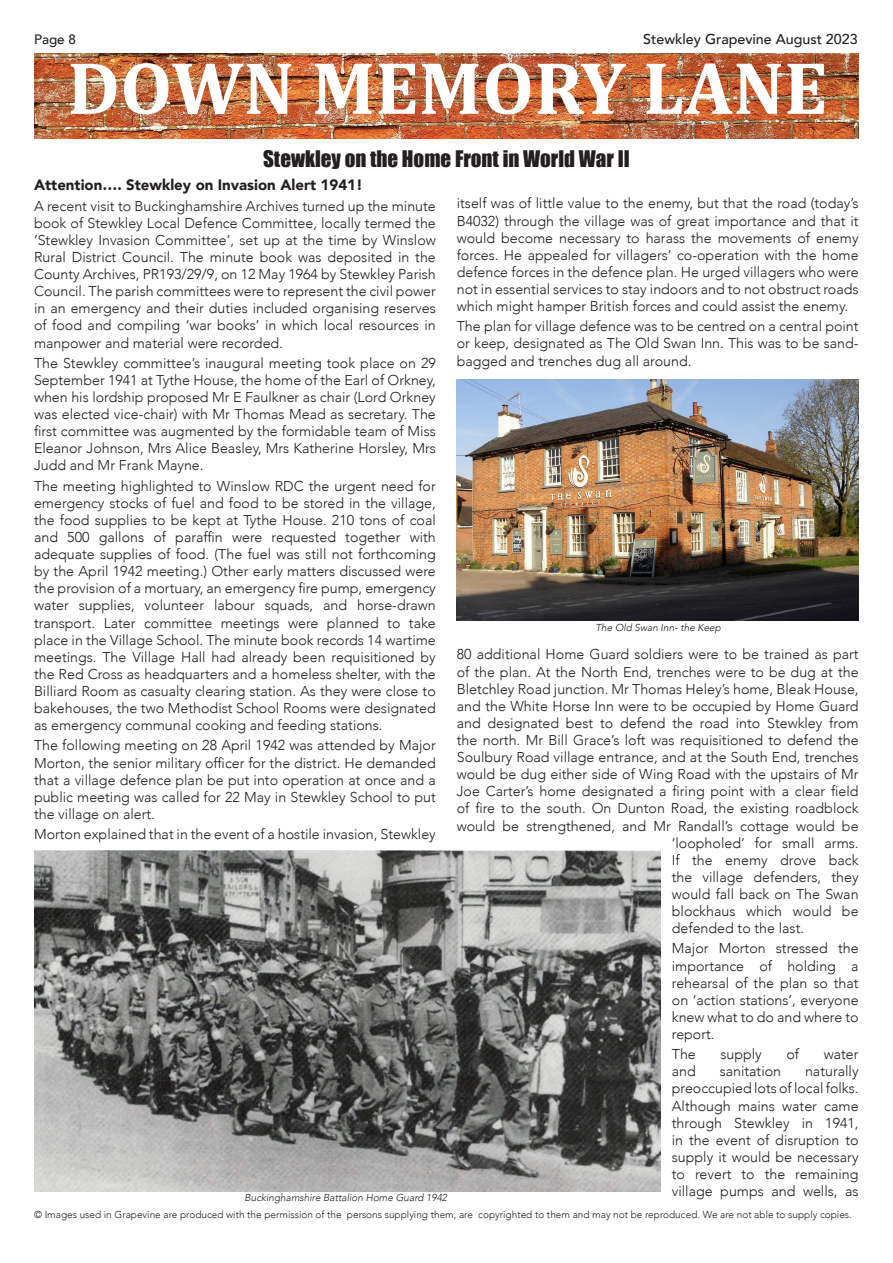
<style>
.page{position:relative;width:893px;height:1263px;background:#fff}
.page>*{position:absolute;margin:0;border:0;box-sizing:border-box;transform-origin:0 0}
.t1{font:700 75px "Cambria";color:#fff}
.t2{font:21px "Impact";color:#231f20}
.t3{font:900 15px "Avenir";color:#231f20}
.t4{font:300 14.25px/17.1px "Avenir";color:#231f20;text-align:justify}
.t5{font:500 14.25px "Avenir";color:#231f20}
.t6{font:500 13.5px "Avenir";color:#231f20}
.t7{font:300 10.05px "Avenir";color:#231f20}
.t8{font:italic 300 10.05px "Avenir";color:#231f20}
</style>
<div class="page">
<img style="left:34px;top:53px;width:825px;height:85px">
<img style="left:457px;top:379px;width:402px;height:242px">
<img style="left:34px;top:851px;width:626px;height:340px">
<p class="t6" style="left:34px;top:28px;width:44px">Page 8</p>
<p class="t5" style="left:643px;top:27px;width:216px">Stewkley Grapevine August 2023</p>
<h1 class="t1" style="left:67px;top:43px;width:762px">DOWN MEMORY LANE</h1>
<h2 class="t2" style="left:263px;top:143px;width:368px">Stewkley on the Home Front in World War II</h2>
<p class="t4" style="left:457px;top:195px;width:403px">itself was of little value to the enemy, but that the road (today’s B4032) through the village was of great importance and that it would become necessary to harass the movements of enemy forces. He appealed for villagers’ co-operation with the home defence forces in the defence plan. He urged villagers who were not in essential services to stay indoors and to not obstruct roads which might hamper British forces and could assist the enemy.</p>
<p class="t4" style="left:457px;top:318px;width:403px">The plan for village defence was to be centred on a central point or keep, designated as The Old Swan Inn. This was to be sand&shy;bagged and trenches dug all around.</p>
<p class="t3" style="left:34px;top:172px;width:330px">Attention…. Stewkley on Invasion Alert 1941!</p>
<p class="t4" style="left:34px;top:197px;width:403px">A recent visit to Buckinghamshire Archives turned up the minute book of Stewkley Local Defence Committee, locally termed the ‘Stewkley Invasion Committee’, set up at the time by Winslow Rural District Council. The minute book was deposited in the County Archives, PR193/29/9, on 12 May 1964 by Stewkley Parish Council. The parish committees were to represent the civil power in an emergency and their duties included organising reserves of food and compiling ‘war books’ in which local resources in manpower and material were recorded.</p>
<p class="t4" style="left:34px;top:354px;width:403px">The Stewkley committee’s inaugural meeting took place on 29<br>September 1941 at Tythe House, the home of the Earl of Orkney, when his lordship proposed Mr E Faulkner as chair (Lord Orkney was elected vice-chair) with Mr Thomas Mead as secretary. The first committee was augmented by the formidable team of Miss Eleanor Johnson, Mrs Alice Beasley, Mrs Katherine Horsley, Mrs Judd and Mr Frank Mayne.</p>
<p class="t4" style="left:34px;top:477px;width:403px">The meeting highlighted to Winslow RDC the urgent need for emergency stocks of fuel and food to be stored in the village, the food supplies to be kept at Tythe House. 210 tons of coal and 500 gallons of paraffin were requested together with adequate supplies of food. (The fuel was still not forthcoming by the April 1942 meeting.) Other early matters discussed were the provision of a mortuary, an emergency fire pump, emergency water supplies, volunteer labour squads, and horse-drawn transport. Later committee meetings were planned to take place in the Village School. The minute book records 14 wartime meetings. The Village Hall had already been requisitioned by the Red Cross as headquarters and a homeless shelter, with the Billiard Room as casualty clearing station. As they were close to bakehouses, the two Methodist School Rooms were designated as emergency communal cooking and feeding stations.</p>
<p class="t4" style="left:34px;top:737px;width:403px">The following meeting on 28 April 1942 was attended by Major Morton, the senior military officer for the district. He demanded that a village defence plan be put into operation at once and a public meeting was called for 22 May in Stewkley School to put the village on alert.</p>
<p class="t4" style="left:34px;top:826px;width:403px">Morton explained that in the event of a hostile invasion, Stewkley</p>
<p class="t8" style="left:595px;top:622px;width:127px">The Old Swan Inn- the Keep</p>
<p class="t4" style="left:457px;top:646px;width:403px">80 additional Home Guard soldiers were to be trained as part</p>
<p class="t4" style="left:457px;top:663px;width:403px">of the plan. At the North End, trenches were to be dug at the</p>
<p class="t4" style="left:457px;top:680px;width:403px">Bletchley Road junction. Mr Thomas Heley’s home, Bleak House,</p>
<p class="t4" style="left:457px;top:697px;width:403px">and the White Horse Inn were to be occupied by Home Guard</p>
<p class="t4" style="left:457px;top:714px;width:403px">and designated best to defend the road into Stewkley from</p>
<p class="t4" style="left:457px;top:731px;width:403px">the north. Mr Bill Grace’s loft was requisitioned to defend the</p>
<p class="t4" style="left:457px;top:749px;width:403px">Soulbury Road village entrance, and at the South End, trenches</p>
<p class="t4" style="left:457px;top:766px;width:403px">would be dug either side of Wing Road with the upstairs of Mr</p>
<p class="t4" style="left:457px;top:783px;width:403px">Joe Carter’s home designated a firing point with a clear field</p>
<p class="t4" style="left:457px;top:800px;width:403px">of fire to the south. On Dunton Road, the existing roadblock</p>
<p class="t4" style="left:457px;top:817px;width:403px">would be strengthened, and Mr Randall’s cottage would be</p>
<p class="t4" style="left:672px;top:834px;width:188px">‘loopholed’ for small arms.</p>
<p class="t4" style="left:672px;top:851px;width:188px">If the enemy drove back</p>
<p class="t4" style="left:672px;top:868px;width:188px">the village defenders, they</p>
<p class="t4" style="left:672px;top:885px;width:188px">would fall back on The Swan</p>
<p class="t4" style="left:672px;top:902px;width:188px">blockhaus which would be</p>
<p class="t4" style="left:672px;top:920px;width:134px">defended to the last.</p>
<p class="t4" style="left:672px;top:940px;width:188px">Major Morton stressed the importance of holding a rehearsal of the plan so that on ‘action stations’, everyone knew what to do and where to report.</p>
<p class="t4" style="left:672px;top:1046px;width:26px">The</p>
<p class="t4" style="left:720px;top:1046px;width:43px">supply</p>
<p class="t4" style="left:786px;top:1046px;width:14px">of</p>
<p class="t4" style="left:824px;top:1046px;width:36px">water</p>
<p class="t4" style="left:672px;top:1063px;width:26px">and</p>
<p class="t4" style="left:720px;top:1063px;width:63px">sanitation</p>
<p class="t4" style="left:672px;top:1063px;width:188px;text-indent:133px">naturally preoccupied lots of local folks.<br>Although mains water came through Stewkley in 1941, in the event of disruption to supply it would be necessary to revert to the remaining village pumps and wells, as</p>
<p class="t8" style="left:245px;top:1192px;width:204px">Buckinghamshire Battalion Home Guard 1942</p>
<p class="t7" style="left:34px;top:1209px;width:819px">© Images used in Grapevine are produced with the permission of the persons supplying them, are copyrighted to them and may not be reproduced. We are not able to supply copies.</p>
</div>
